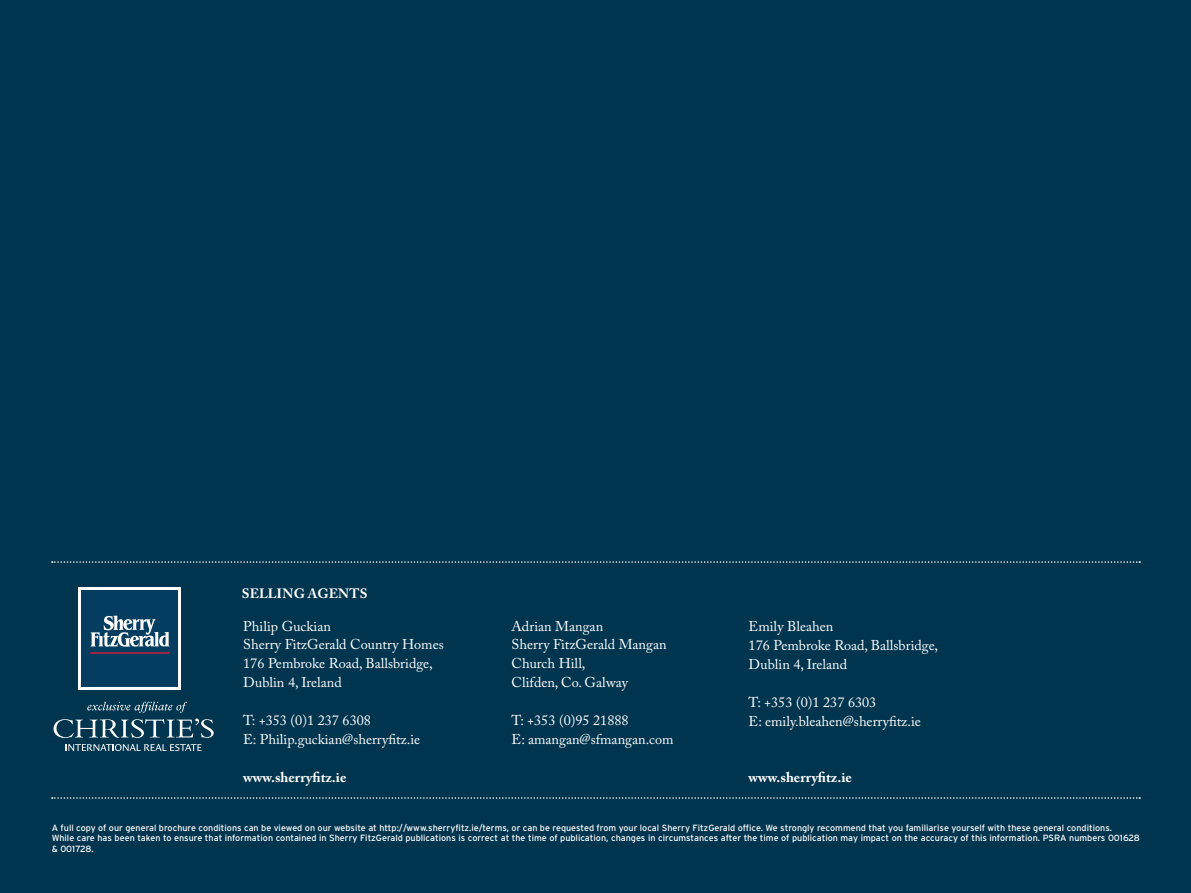
<style>
.page{position:relative;width:1191px;height:893px;background:#00354f}
.page>*{position:absolute;margin:0;border:0;box-sizing:border-box;transform-origin:0 0}
.t1{font:14.1px/18.9px "Adobe Caslon Pro";color:#fff}
.t2{font:700 14.1px "Adobe Caslon Pro";color:#fff}
.t3{font:700 13.5px "Adobe Caslon Pro";letter-spacing:.015em;color:#fff}
.t4{font:9px/10.5px "Interstate";color:#fff}
</style>
<div class="page">
<svg style="left:52px;top:797px;width:1088px;height:2px"></svg>
<svg style="left:52px;top:561px;width:1088px;height:2px"></svg>
<svg style="left:79px;top:587px;width:102px;height:102px"></svg>
<div style="left:82px;top:590px;width:96px;height:96px;background:#043d5f"></div>
<svg style="left:90px;top:616px;width:80px;height:31px"></svg>
<hr style="left:90px;top:652px;width:80px;height:2px;background:#d11e39">
<svg style="left:54px;top:702px;width:160px;height:36px"></svg>
<svg style="left:66px;top:744px;width:136px;height:7px"></svg>
<h2 class="t3" style="left:242px;top:585px;width:127px">SELLING AGENTS</h2>
<h1 class="t1" style="left:243px;top:616px;width:202px">Philip Guckian<br>Sherry FitzGerald Country Homes<br>176 Pembroke Road, Ballsbridge,<br>Dublin 4, Ireland</h1>
<h1 class="t1" style="left:243px;top:711px;width:178px">T: +353 (0)1 237 6308<br>E: Philip.guckian@sherryfitz.ie</h1>
<h1 class="t2" style="left:243px;top:768px;width:105px">www.sherryfitz.ie</h1>
<h1 class="t1" style="left:511px;top:616px;width:156px">Adrian Mangan<br>Sherry FitzGerald Mangan<br>Church Hill,<br>Clifden, Co. Galway</h1>
<h1 class="t1" style="left:511px;top:711px;width:163px">T: +353 (0)95 21888<br>E: amangan@sfmangan.com</h1>
<h1 class="t1" style="left:748px;top:617px;width:191px">Emily Bleahen<br>176 Pembroke Road, Ballsbridge,<br>Dublin 4, Ireland</h1>
<h1 class="t1" style="left:748px;top:693px;width:174px">T: +353 (0)1 237 6303<br>E: emily.bleahen@sherryfitz.ie</h1>
<h1 class="t2" style="left:748px;top:769px;width:105px">www.sherryfitz.ie</h1>
<p class="t4" style="left:52px;top:822px;width:1089px">A full copy of our general brochure conditions can be viewed on our website at http://www.sherryfitz.ie/terms, or can be requested from your local Sherry FitzGerald office. We strongly recommend that you familiarise yourself with these general conditions.<br>While care has been taken to ensure that information contained in Sherry FitzGerald publications is correct at the time of publication, changes in circumstances after the time of publication may impact on the accuracy of this information. PSRA numbers 001628 &amp; 001728.</p>
</div>
